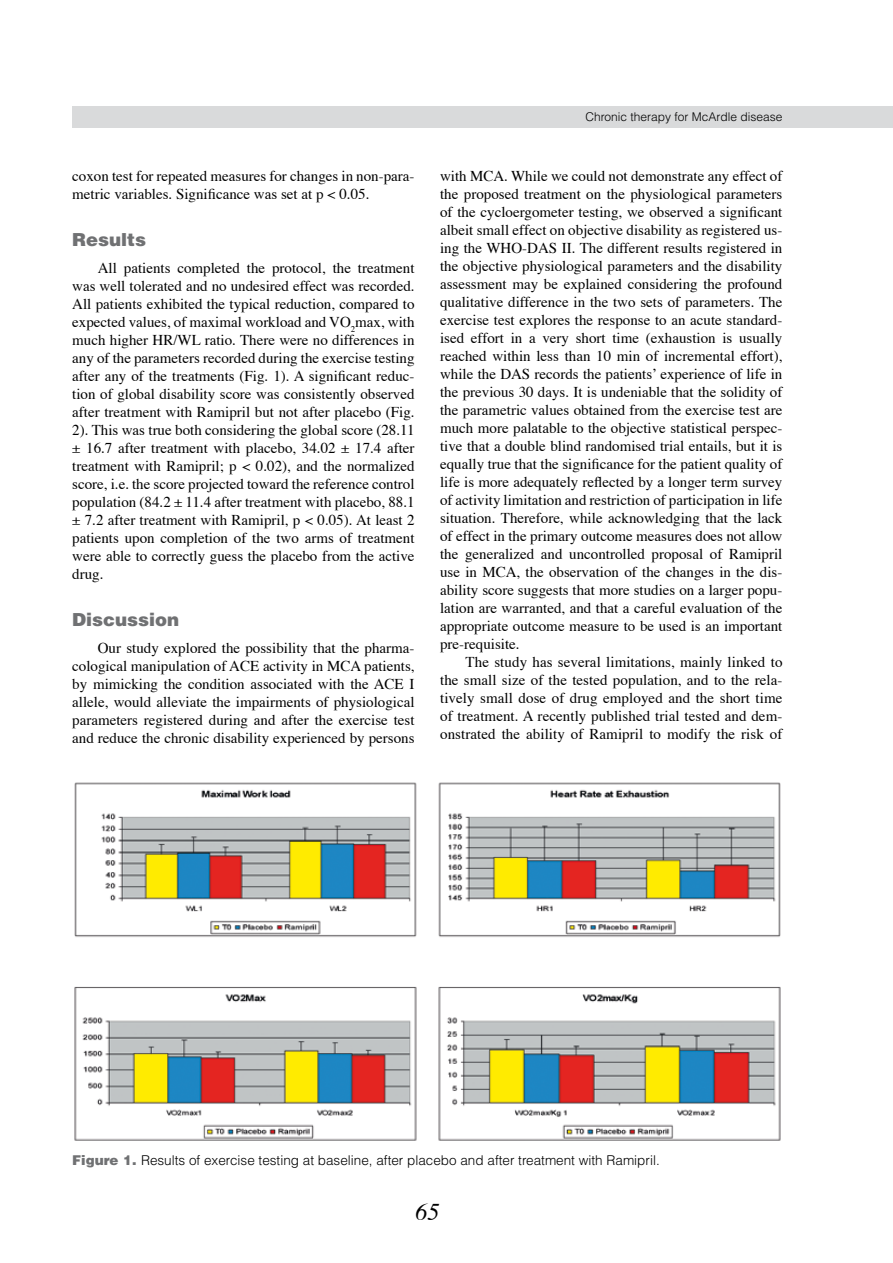
<style>
.page{position:relative;width:893px;height:1263px;background:#fff}
.page>*{position:absolute;margin:0;border:0;box-sizing:border-box;transform-origin:0 0}
.t1{font:italic 24px "Times";color:#000}
.t2{font:900 18px "Helvetica LT Std";color:#707173}
.t3{font:15px/18px "Times";color:#000;text-align:justify}
.t4{font:300 13.5px "Helvetica LT Std";color:#000}
.t5{font:300 12px "Helvetica LT Std";color:#000}
.s1{font-weight:900;color:#707173}
</style>
<div class="page">
<div style="left:72px;top:106px;width:821px;height:22px;background:#d9dadb"></div>
<img style="left:74px;top:782px;width:707px;height:359px">
<p class="t3" style="left:72px;top:168px;width:344px">coxon test for repeated measures for changes in non-para&shy;metric variables. Significance was set at p &lt; 0.05.</p>
<p class="t2" style="left:72px;top:228px;width:75px">Results</p>
<p class="t3" style="left:72px;top:260px;width:344px;text-indent:26px">All patients completed the protocol, the treatment was well tolerated and no undesired effect was recorded.<br>All patients exhibited the typical reduction, compared to expected values, of maximal workload and VO<sub>2</sub>max, with much higher HR/WL ratio. There were no differences in any of the parameters recorded during the exercise testing after any of the treatments (Fig. 1). A significant reduc&shy;tion of global disability score was consistently observed after treatment with Ramipril but not after placebo (Fig.<br>2). This was true both considering the global score (28.11 ± 16.7 after treatment with placebo, 34.02 ± 17.4 after treatment with Ramipril; p &lt; 0.02), and the normalized score, i.e. the score projected toward the reference control population (84.2 ± 11.4 after treatment with placebo, 88.1 ± 7.2 after treatment with Ramipril, p &lt; 0.05). At least 2 patients upon completion of the two arms of treatment were able to correctly guess the placebo from the active drug.</p>
<p class="t2" style="left:72px;top:608px;width:109px">Discussion</p>
<p class="t3" style="left:72px;top:639px;width:344px;text-indent:26px">Our study explored the possibility that the pharma&shy;cological manipulation of ACE activity in MCA patients, by mimicking the condition associated with the ACE I allele, would alleviate the impairments of physiological parameters registered during and after the exercise test and reduce the chronic disability experienced by persons</p>
<p class="t5" style="left:585px;top:109px;width:198px">Chronic therapy for McArdle disease</p>
<p class="t3" style="left:440px;top:168px;width:344px">with MCA. While we could not demonstrate any effect of the proposed treatment on the physiological parameters of the cycloergometer testing, we observed a significant albeit small effect on objective disability as registered us&shy;ing the WHO-DAS II. The different results registered in the objective physiological parameters and the disability assessment may be explained considering the profound qualitative difference in the two sets of parameters. The exercise test explores the response to an acute standard&shy;ised effort in a very short time (exhaustion is usually reached within less than 10 min of incremental effort), while the DAS records the patients’ experience of life in the previous 30 days. It is undeniable that the solidity of the parametric values obtained from the exercise test are much more palatable to the objective statistical perspec&shy;tive that a double blind randomised trial entails, but it is equally true that the significance for the patient quality of life is more adequately reflected by a longer term survey of activity limitation and restriction of participation in life situation. Therefore, while acknowledging that the lack of effect in the primary outcome measures does not allow the generalized and uncontrolled proposal of Ramipril use in MCA, the observation of the changes in the dis&shy;ability score suggests that more studies on a larger popu&shy;lation are warranted, and that a careful evaluation of the appropriate outcome measure to be used is an important pre-requisite.</p>
<p class="t3" style="left:440px;top:654px;width:344px;text-indent:26px">The study has several limitations, mainly linked to the small size of the tested population, and to the rela&shy;tively small dose of drug employed and the short time of treatment. A recently published trial tested and dem&shy;onstrated the ability of Ramipril to modify the risk of</p>
<p class="t4" style="left:72px;top:1151px;width:589px"><span class="s1">Figure 1.</span> Results of exercise testing at baseline, after placebo and after treatment with Ramipril.</p>
<h1 class="t1" style="left:415px;top:1197px;width:25px">65</h1>
</div>
